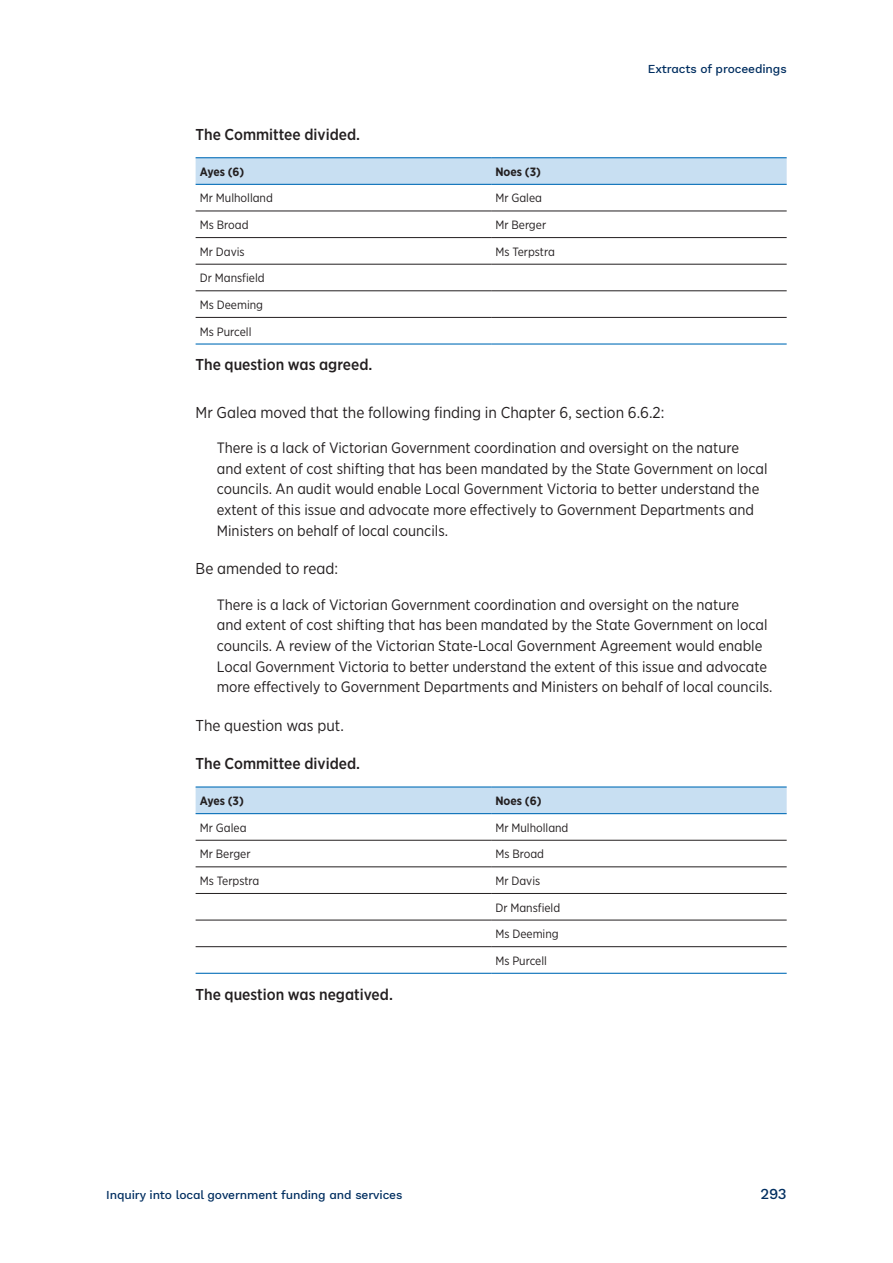
<style>
.page{position:relative;width:893px;height:1263px;background:#fff}
.page>*{position:absolute;margin:0;border:0;box-sizing:border-box;transform-origin:0 0}
.Body{font:15.75px "Gotham Narrow";color:#231f20}
.EP_Motion_Agreed_Denied{font:500 15.75px "Gotham Narrow";color:#231f20}
.EP_Committee_Divided{font:500 15.75px "Gotham Narrow";color:#231f20}
.t1{font:15px/20.5px "Gotham Narrow";color:#231f20}
.t2{font:500 15px "Work Sans";color:#002e60}
.Table_Body{font:12px "Gotham Narrow";color:#231f20}
.t3{font:500 12px "Work Sans";letter-spacing:-.01em;color:#002e60}
.Table_Header{font:700 12px "Gotham Narrow";color:#231f20}
</style>
<div class="page">
<svg style="left:196px;top:158px;width:591px;height:26px;background:#c4dcf0"></svg>
<hr style="left:196px;top:211px;width:295px;height:1px;background:#231f20">
<hr style="left:491px;top:211px;width:296px;height:1px;background:#231f20">
<hr style="left:196px;top:237px;width:295px;height:1px;background:#231f20">
<hr style="left:491px;top:237px;width:296px;height:1px;background:#231f20">
<hr style="left:196px;top:264px;width:295px;height:1px;background:#231f20">
<hr style="left:491px;top:264px;width:296px;height:1px;background:#231f20">
<hr style="left:196px;top:291px;width:295px;height:1px;background:#231f20">
<hr style="left:491px;top:291px;width:296px;height:1px;background:#231f20">
<hr style="left:196px;top:317px;width:295px;height:1px;background:#231f20">
<hr style="left:491px;top:317px;width:296px;height:1px;background:#231f20">
<hr style="left:196px;top:157px;width:295px;height:1px;background:#0970b9">
<hr style="left:491px;top:157px;width:296px;height:1px;background:#0970b9">
<hr style="left:196px;top:184px;width:295px;height:1px;background:#0970b9">
<hr style="left:491px;top:184px;width:296px;height:1px;background:#0970b9">
<hr style="left:196px;top:343px;width:295px;height:2px;background:#0970b9">
<hr style="left:491px;top:343px;width:296px;height:2px;background:#0970b9">
<div style="left:196px;top:787px;width:591px;height:26px;background:#c8dff2"></div>
<hr style="left:196px;top:840px;width:295px;height:1px;background:#231f20">
<hr style="left:491px;top:840px;width:296px;height:1px;background:#231f20">
<hr style="left:196px;top:866px;width:295px;height:1px;background:#231f20">
<hr style="left:491px;top:866px;width:296px;height:1px;background:#231f20">
<hr style="left:196px;top:893px;width:295px;height:1px;background:#231f20">
<hr style="left:491px;top:893px;width:296px;height:1px;background:#231f20">
<hr style="left:196px;top:920px;width:295px;height:1px;background:#231f20">
<hr style="left:491px;top:920px;width:296px;height:1px;background:#231f20">
<hr style="left:196px;top:946px;width:295px;height:1px;background:#231f20">
<hr style="left:491px;top:946px;width:296px;height:1px;background:#231f20">
<hr style="left:196px;top:786px;width:295px;height:1px;background:#0970b9">
<hr style="left:491px;top:786px;width:296px;height:1px;background:#0970b9">
<hr style="left:196px;top:813px;width:295px;height:1px;background:#0970b9">
<hr style="left:491px;top:813px;width:296px;height:1px;background:#0970b9">
<hr style="left:196px;top:973px;width:295px;height:1px;background:#0970b9">
<hr style="left:491px;top:973px;width:296px;height:1px;background:#0970b9">
<p class="t3" style="left:648px;top:60px;width:140px">Extracts of proceedings</p>
<p class="EP_Committee_Divided" style="left:196px;top:125px;width:166px">The Committee divided.</p>
<p class="Table_Header" style="left:200px;top:164px;width:46px">Ayes (6)</p>
<p class="Table_Header" style="left:495px;top:164px;width:47px">Noes (3)</p>
<p class="Table_Body" style="left:200px;top:191px;width:75px">Mr Mulholland</p>
<p class="Table_Body" style="left:495px;top:191px;width:48px">Mr Galea</p>
<p class="Table_Body" style="left:200px;top:217px;width:50px">Ms Broad</p>
<p class="Table_Body" style="left:495px;top:217px;width:52px">Mr Berger</p>
<p class="Table_Body" style="left:200px;top:244px;width:46px">Mr Davis</p>
<p class="Table_Body" style="left:495px;top:244px;width:61px">Ms Terpstra</p>
<p class="Table_Body" style="left:200px;top:271px;width:66px">Dr Mansfield</p>
<p class="Table_Body" style="left:200px;top:297px;width:65px">Ms Deeming</p>
<p class="Table_Body" style="left:200px;top:324px;width:53px">Ms Purcell</p>
<p class="EP_Motion_Agreed_Denied" style="left:196px;top:355px;width:178px">The question was agreed.</p>
<p class="Body" style="left:196px;top:402px;width:470px">Mr Galea moved that the following finding in Chapter 6, section 6.6.2:</p>
<p class="t1" style="left:217px;top:437px;width:552px">There is a lack of Victorian Government coordination and oversight on the nature and extent of cost shifting that has been mandated by the State Government on local councils. An audit would enable Local Government Victoria to better understand the extent of this issue and advocate more effectively to Government Departments and Ministers on behalf of local councils.</p>
<p class="Body" style="left:196px;top:559px;width:144px">Be amended to read:</p>
<p class="t1" style="left:217px;top:594px;width:557px">There is a lack of Victorian Government coordination and oversight on the nature<br>and extent of cost shifting that has been mandated by the State Government on local councils. A review of the Victorian State‑Local Government Agreement would enable Local Government Victoria to better understand the extent of this issue and advocate more effectively to Government Departments and Ministers on behalf of local councils.</p>
<p class="Body" style="left:196px;top:715px;width:150px">The question was put.</p>
<p class="EP_Committee_Divided" style="left:196px;top:754px;width:166px">The Committee divided.</p>
<p class="Table_Header" style="left:200px;top:793px;width:46px">Ayes (3)</p>
<p class="Table_Header" style="left:495px;top:793px;width:48px">Noes (6)</p>
<p class="Table_Body" style="left:200px;top:820px;width:48px">Mr Galea</p>
<p class="Table_Body" style="left:495px;top:820px;width:75px">Mr Mulholland</p>
<p class="Table_Body" style="left:200px;top:847px;width:52px">Mr Berger</p>
<p class="Table_Body" style="left:495px;top:847px;width:50px">Ms Broad</p>
<p class="Table_Body" style="left:200px;top:873px;width:61px">Ms Terpstra</p>
<p class="Table_Body" style="left:495px;top:873px;width:46px">Mr Davis</p>
<p class="Table_Body" style="left:495px;top:900px;width:66px">Dr Mansfield</p>
<p class="Table_Body" style="left:495px;top:926px;width:65px">Ms Deeming</p>
<p class="Table_Body" style="left:495px;top:953px;width:53px">Ms Purcell</p>
<p class="EP_Motion_Agreed_Denied" style="left:196px;top:984px;width:199px">The question was negatived.</p>
<p class="t3" style="left:106px;top:1186px;width:298px">Inquiry into local government funding and services</p>
<p class="t2" style="left:760px;top:1183px;width:28px">293</p>
</div>
